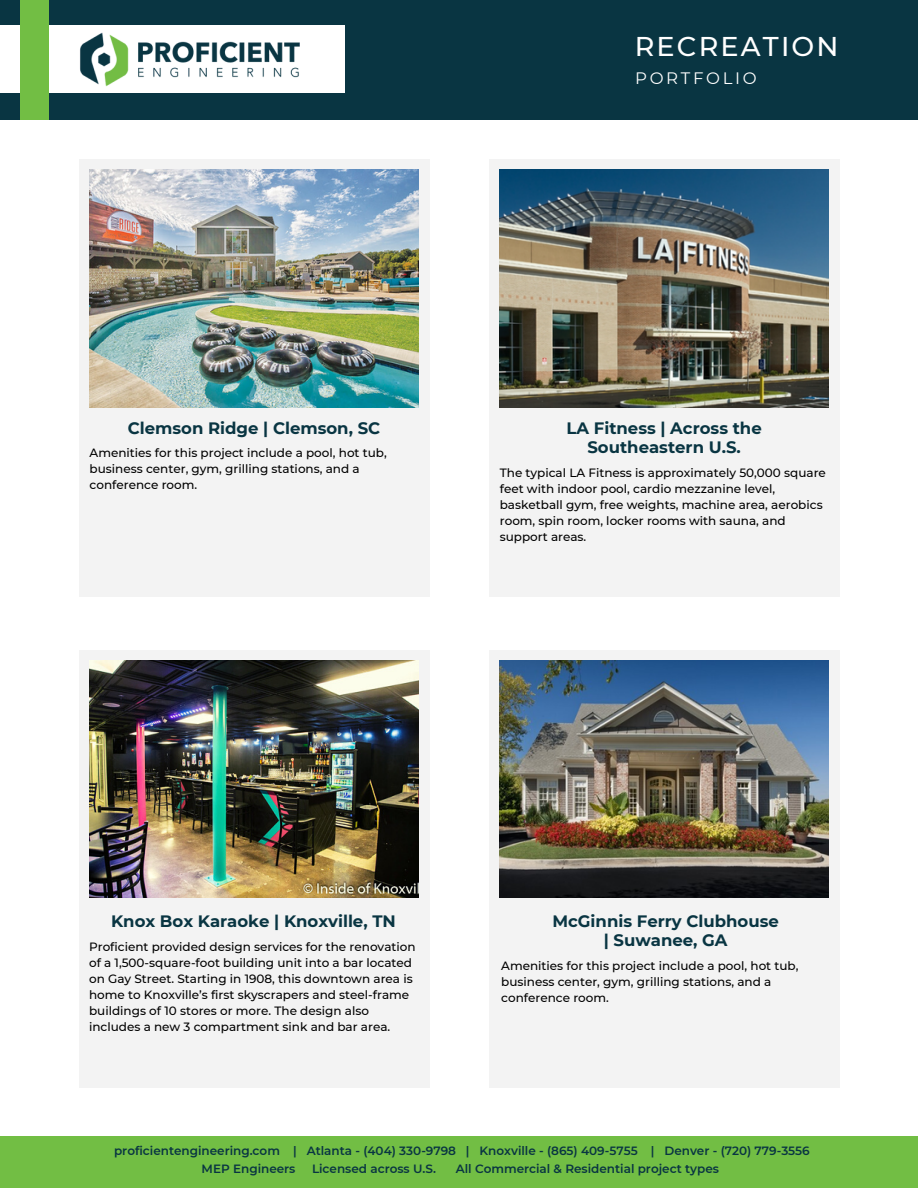
<style>
.page{position:relative;width:918px;height:1188px;background:#fff}
.page>*{position:absolute;margin:0;border:0;box-sizing:border-box;transform-origin:0 0}
.t1{font:500 27.15px "Montserrat";letter-spacing:.08em;color:#fff}
.t2{font:700 16.5px "Montserrat";color:#093542}
.t3{font:16.5px "Montserrat";letter-spacing:.16em;color:#fff}
.t4{font:500 12px/16px "Montserrat";color:#000}
.t5{font:600 12px "Montserrat";color:#093542}
</style>
<div class="page">
<div style="left:0;top:0;width:918px;height:119px;background:#093542"></div>
<div style="left:0;top:25px;width:344px;height:68px;background:#fff"></div>
<img style="left:80px;top:32px;width:220px;height:55px">
<div style="left:20px;top:0;width:28px;height:119px;background:#72be44"></div>
<div style="left:0;top:1136px;width:918px;height:52px;background:#72be44"></div>
<div style="left:79px;top:159px;width:351px;height:438px;background:#eee"></div>
<img style="left:90px;top:170px;width:328px;height:237px">
<div style="left:489px;top:159px;width:351px;height:438px;background:#eee"></div>
<img style="left:500px;top:170px;width:328px;height:237px">
<div style="left:79px;top:650px;width:351px;height:438px;background:#eee"></div>
<img style="left:90px;top:661px;width:328px;height:237px">
<div style="left:489px;top:650px;width:351px;height:438px;background:#eee"></div>
<img style="left:500px;top:661px;width:328px;height:237px">
<p class="t1" style="left:635px;top:30px;width:205px">RECREATION</p>
<p class="t3" style="left:635px;top:68px;width:123px">PORTFOLIO</p>
<p class="t2" style="left:128px;top:418px;width:254px">Clemson Ridge | Clemson, SC</p>
<p class="t4" style="left:90px;top:445px;width:299px">Amenities for this project include a pool, hot tub, business center, gym, grilling stations, and a conference room.</p>
<p class="t2" style="left:567px;top:418px;width:197px">LA Fitness | Across the</p>
<p class="t2" style="left:587px;top:437px;width:155px">Southeastern U.S.</p>
<p class="t4" style="left:500px;top:464px;width:328px">The typical LA Fitness is approximately 50,000 square feet with indoor pool, cardio mezzanine level, basketball gym, free weights, machine area, aerobics room, spin room, locker rooms with sauna, and support areas.</p>
<p class="t2" style="left:111px;top:911px;width:286px">Knox Box Karaoke | Knoxville, TN</p>
<p class="t4" style="left:89px;top:938px;width:328px">Proficient provided design services for the renovation of a 1,500-square-foot building unit into a bar located on Gay Street. Starting in 1908, this downtown area is home to Knoxville’s first skyscrapers and steel-frame buildings of 10 stores or more. The design also includes a new 3 compartment sink and bar area.</p>
<p class="t2" style="left:552px;top:911px;width:228px">McGinnis Ferry Clubhouse</p>
<p class="t2" style="left:604px;top:931px;width:125px">| Suwanee, GA</p>
<p class="t4" style="left:501px;top:958px;width:299px">Amenities for this project include a pool, hot tub, business center, gym, grilling stations, and a conference room.</p>
<p class="t5" style="left:114px;top:1143px;width:697px">proficientengineering.com | Atlanta - (404) 330-9798 | Knoxville - (865) 409-5755 | Denver - (720) 779-3556</p>
<p class="t5" style="left:202px;top:1162px;width:95px">MEP Engineers</p>
<p class="t5" style="left:312px;top:1162px;width:125px">Licensed across U.S.</p>
<p class="t5" style="left:456px;top:1162px;width:265px">All Commercial &amp; Residential project types</p>
</div>
